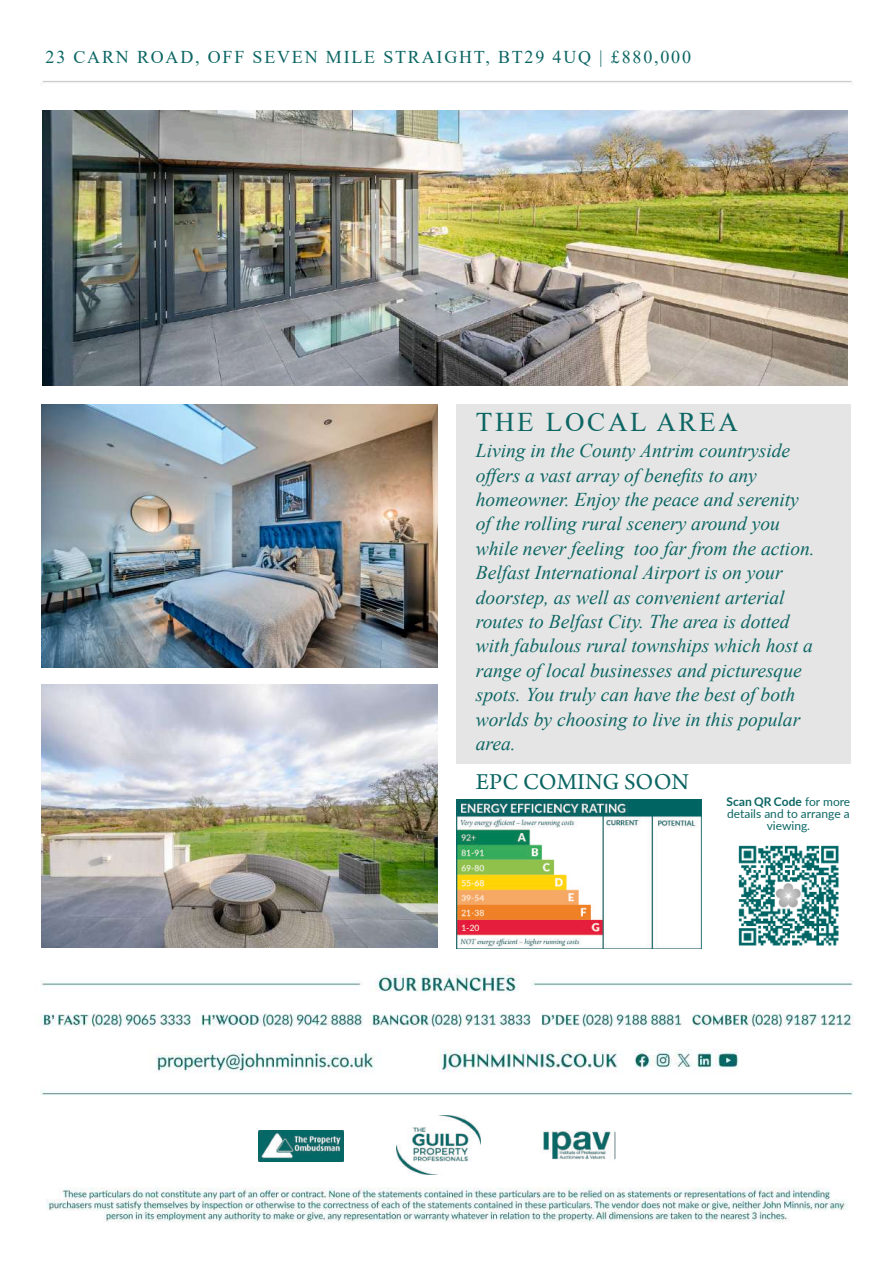
<style>
.page{position:relative;width:893px;height:1263px;background:#fff}
.page>*{position:absolute;margin:0;border:0;box-sizing:border-box;transform-origin:0 0}
.t1{font:27px "Times New Roman";letter-spacing:.1em;color:#0c6664}
.t2{font:24px "Arno Pro";color:#0c6664}
.t3{font:italic 19.5px/24.5px "Times New Roman";color:#0d6664}
.t4{font:18px "Times New Roman";letter-spacing:.1em;color:#0c6664}
.t5{font:12px/12px "Lato";color:#0c6664;text-align:center}
.s1{font-weight:700}
</style>
<div class="page">
<img style="left:40px;top:81px;width:814px;height:1141px">
<img style="left:540px;top:1130px;width:76px;height:32px">
<img style="left:258px;top:1130px;width:86px;height:32px">
<img style="left:397px;top:1115px;width:83px;height:59px">
<img style="left:734px;top:842px;width:108px;height:108px">
<img style="left:456px;top:800px;width:246px;height:149px">
<img style="left:43px;top:110px;width:805px;height:276px">
<img style="left:42px;top:404px;width:395px;height:264px">
<img style="left:42px;top:684px;width:395px;height:264px">
<div style="left:456px;top:404px;width:394px;height:360px;background:#e5e5e5"></div>
<p class="t4" style="left:46px;top:50px;width:647px">23 CARN ROAD, OFF SEVEN MILE STRAIGHT, BT29 4UQ | £880,000</p>
<h1 class="t1" style="left:476px;top:413px;width:264px">THE LOCAL AREA</h1>
<p class="t3" style="left:476px;top:440px;width:340px">Living in the County Antrim countryside offers a vast array of benefits to any homeowner. Enjoy the peace and serenity of the rolling rural scenery around you while never feeling too far from the action.<br>Belfast International Airport is on your doorstep, as well as convenient arterial routes to Belfast City. The area is dotted with fabulous rural townships which host a range of local businesses and picturesque spots. You truly can have the best of both worlds by choosing to live in this popular area.</p>
<p class="t2" style="left:476px;top:772px;width:215px">EPC COMING SOON</p>
<p class="t5" style="left:727px;top:797px;width:125px"><span class="s1">Scan QR Code</span> for more details and to arrange a viewing.</p>
</div>
